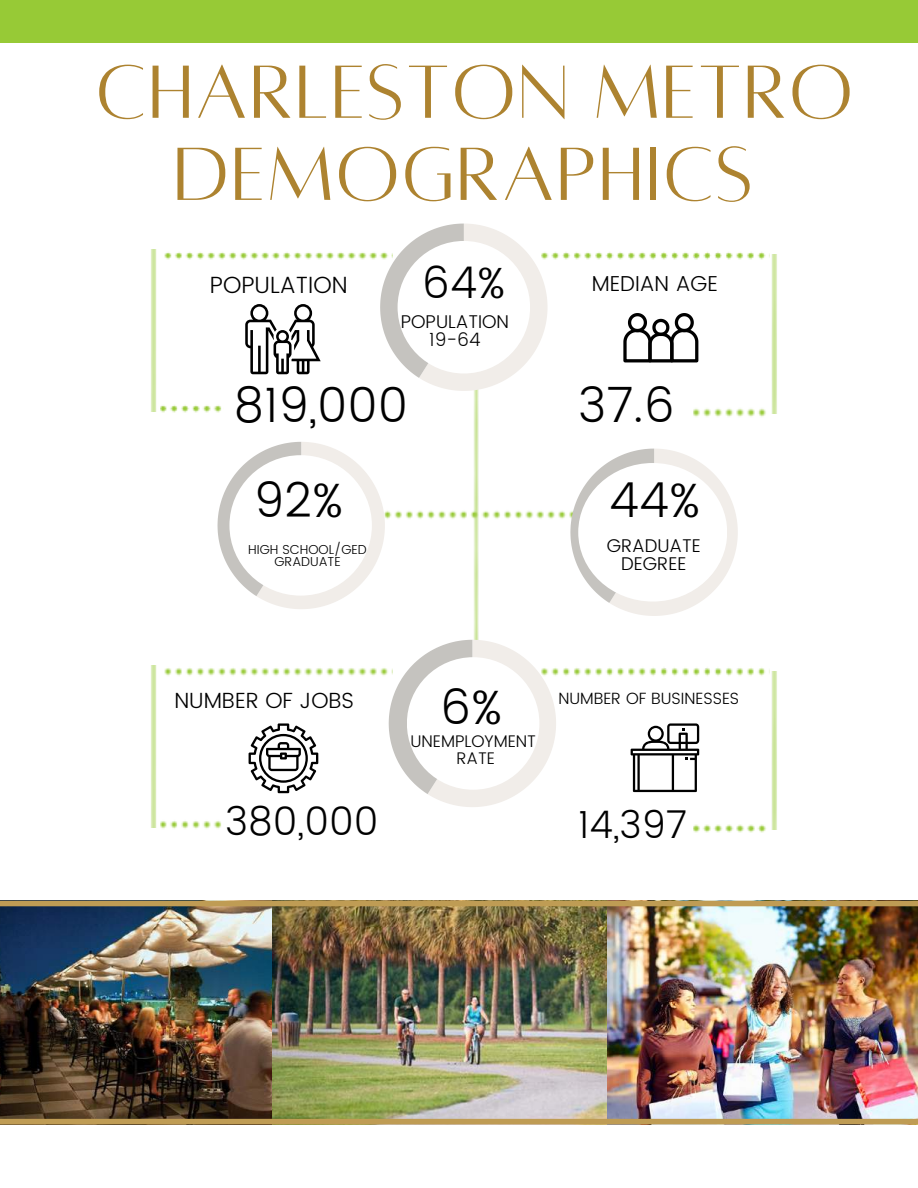
<style>
.page{position:relative;width:918px;height:1188px;background:#fff}
.page>*{position:absolute;margin:0;border:0;box-sizing:border-box;transform-origin:0 0}
.t1{font:82.95px/82.2px "Alta regular";letter-spacing:.025em;color:#ad8330;text-align:center}
.t2{font:300 48.15px "Poppins";color:#000}
.t3{font:300 43.65px "Poppins";color:#000}
.t4{font:300 39.15px "Poppins";color:#000}
.t5{font:300 37.95px "Poppins";color:#000}
.t6{font:300 23.4px "Poppins";color:#000}
.t7{font:300 21.9px "Poppins";color:#000}
.t8{font:300 21.6px "Poppins";color:#000}
.t9{font:300 18.45px/18px "Poppins";color:#000;text-align:center}
.t10{font:300 16.8px/16.8px "Poppins";color:#000;text-align:center}
.t11{font:300 16.35px "Poppins";color:#000}
.t12{font:300 13.05px/11.9px "Poppins";color:#000;text-align:center}
</style>
<div class="page">
<svg style="left:165px;top:252px;width:215px;height:8px"></svg>
<svg style="left:548px;top:251px;width:216px;height:9px"></svg>
<svg style="left:469px;top:391px;width:10px;height:249px"></svg>
<svg style="left:380px;top:224px;width:168px;height:167px"></svg>
<div style="left:398px;top:241px;width:132px;height:133px;background:#fff;border-radius:50%"></div>
<svg style="left:764px;top:255px;width:13px;height:158px"></svg>
<svg style="left:151px;top:250px;width:6px;height:148px"></svg>
<svg style="left:694px;top:402px;width:73px;height:15px"></svg>
<div style="left:767px;top:402px;width:5px;height:21px;background:#fff"></div>
<svg style="left:151px;top:398px;width:6px;height:14px"></svg>
<svg style="left:160px;top:405px;width:62px;height:8px"></svg>
<svg style="left:385px;top:504px;width:185px;height:22px"></svg>
<svg style="left:570px;top:449px;width:168px;height:167px"></svg>
<svg style="left:218px;top:442px;width:167px;height:167px"></svg>
<div style="left:229px;top:455px;width:143px;height:141px;background:#fff;border-radius:50%"></div>
<div style="left:578px;top:463px;width:149px;height:139px;background:#fff;border-radius:50%"></div>
<svg style="left:165px;top:668px;width:223px;height:8px"></svg>
<svg style="left:556px;top:667px;width:208px;height:9px"></svg>
<svg style="left:389px;top:640px;width:167px;height:167px"></svg>
<div style="left:407px;top:657px;width:132px;height:133px;background:#fff;border-radius:50%"></div>
<svg style="left:764px;top:671px;width:13px;height:158px"></svg>
<svg style="left:151px;top:666px;width:6px;height:148px"></svg>
<svg style="left:694px;top:818px;width:73px;height:15px"></svg>
<div style="left:767px;top:818px;width:5px;height:21px;background:#fff"></div>
<svg style="left:151px;top:814px;width:6px;height:14px"></svg>
<svg style="left:160px;top:820px;width:62px;height:9px"></svg>
<svg style="left:623px;top:313px;width:76px;height:49px"></svg>
<svg style="left:245px;top:304px;width:76px;height:70px"></svg>
<svg style="left:249px;top:723px;width:69px;height:70px"></svg>
<svg style="left:631px;top:723px;width:68px;height:69px"></svg>
<div style="left:0;top:0;width:918px;height:43px;background:#97ca36"></div>
<img style="left:0;top:906px;width:272px;height:219px">
<img style="left:272px;top:906px;width:646px;height:219px">
<div style="left:0;top:901px;width:918px;height:5px;background:#bf9c54"></div>
<div style="left:0;top:1119px;width:918px;height:5px;background:#bf9c54"></div>
<h1 class="t1" style="left:96px;top:52px;width:759px">CHARLESTON METRO<br>DEMOGRAPHICS</h1>
<h3 class="t3" style="left:422px;top:257px;width:85px">64%</h3>
<p class="t6" style="left:210px;top:271px;width:139px">POPULATION</p>
<p class="t8" style="left:592px;top:271px;width:128px">MEDIAN AGE</p>
<p class="t9" style="left:401px;top:313px;width:110px">POPULATION<br>19-64</p>
<h2 class="t2" style="left:234px;top:377px;width:176px">819,000</h2>
<h2 class="t2" style="left:578px;top:377px;width:98px">37.6</h2>
<h2 class="t2" style="left:254px;top:472px;width:91px">92%</h2>
<h2 class="t2" style="left:609px;top:472px;width:93px">44%</h2>
<p class="t12" style="left:248px;top:543px;width:120px">HIGH SCHOOL/GED<br>GRADUATE</p>
<p class="t9" style="left:607px;top:537px;width:96px">GRADUATE<br>DEGREE</p>
<h2 class="t2" style="left:440px;top:679px;width:64px">6%</h2>
<p class="t7" style="left:174px;top:688px;width:181px">NUMBER OF JOBS</p>
<p class="t11" style="left:558px;top:689px;width:182px">NUMBER OF BUSINESSES</p>
<p class="t10" style="left:410px;top:733px;width:127px">UNEMPLOYMENT<br>RATE</p>
<h3 class="t4" style="left:225px;top:799px;width:155px">380,000</h3>
<h3 class="t5" style="left:578px;top:803px;width:110px">14,397</h3>
</div>
